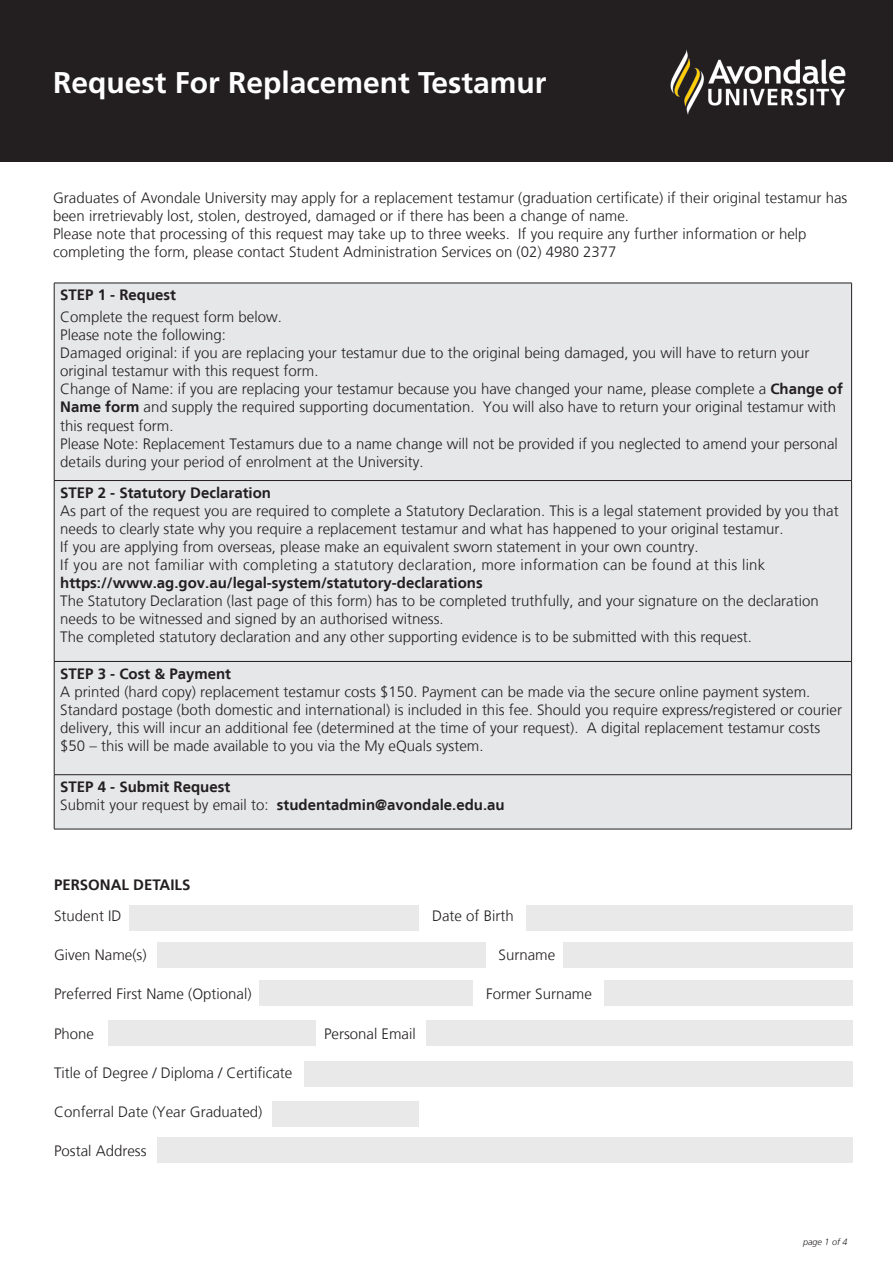
<style>
.page{position:relative;width:893px;height:1263px;background:#fff}
.page>*{position:absolute;margin:0;border:0;box-sizing:border-box;transform-origin:0 0}
.t1{font:700 30px "Frutiger";color:#fff}
.t2{font:300 15px/18px "Frutiger LT";color:#231f20}
.t3{font:700 15px "Frutiger LT";color:#231f20}
.t4{font:300 15px "Frutiger LT";letter-spacing:.02em;color:#231f20}
.t5{font:italic 300 9px "Frutiger LT";color:#231f20}
.s1{font-weight:700}
.s2{font-weight:300}
</style>
<div class="page">
<div style="left:0;top:0;width:893px;height:162px;background:#231f20"></div>
<img style="left:670px;top:50px;width:176px;height:65px">
<div style="left:55px;top:284px;width:796px;height:545px;background:#e6e7e9"></div>
<hr style="left:54px;top:283px;width:798px;height:1px;background:#231f20">
<hr style="left:54px;top:283px;width:1px;height:197px;background:#231f20">
<hr style="left:851px;top:283px;width:1px;height:197px;background:#231f20">
<hr style="left:54px;top:480px;width:798px;height:1px;background:#231f20">
<hr style="left:54px;top:481px;width:1px;height:180px;background:#231f20">
<hr style="left:851px;top:481px;width:1px;height:180px;background:#231f20">
<hr style="left:54px;top:661px;width:798px;height:1px;background:#231f20">
<hr style="left:54px;top:662px;width:1px;height:112px;background:#231f20">
<hr style="left:851px;top:662px;width:1px;height:112px;background:#231f20">
<hr style="left:54px;top:774px;width:798px;height:1px;background:#231f20">
<hr style="left:54px;top:775px;width:1px;height:54px;background:#231f20">
<hr style="left:851px;top:775px;width:1px;height:54px;background:#231f20">
<hr style="left:54px;top:829px;width:798px;height:1px;background:#231f20">
<div style="left:130px;top:905px;width:289px;height:25px;background:#e9e9e9"></div>
<div style="left:157px;top:942px;width:329px;height:26px;background:#e9e9e9"></div>
<div style="left:259px;top:980px;width:214px;height:25px;background:#e9e9e9"></div>
<div style="left:108px;top:1021px;width:208px;height:25px;background:#e9e9e9"></div>
<div style="left:426px;top:1021px;width:427px;height:25px;background:#e9e9e9"></div>
<div style="left:304px;top:1061px;width:549px;height:25px;background:#e9e9e9"></div>
<div style="left:157px;top:1138px;width:696px;height:25px;background:#e9e9e9"></div>
<div style="left:272px;top:1102px;width:147px;height:25px;background:#e9e9e9"></div>
<div style="left:564px;top:942px;width:289px;height:26px;background:#e9e9e9"></div>
<div style="left:605px;top:980px;width:248px;height:25px;background:#e9e9e9"></div>
<div style="left:526px;top:905px;width:327px;height:25px;background:#e9e9e9"></div>
<p class="t1" style="left:53px;top:64px;width:495px">Request For Replacement Testamur</p>
<p class="t2" style="left:53px;top:189px;width:796px">Graduates of Avondale University may apply for a replacement testamur (graduation certificate) if their original testamur has been irretrievably lost, stolen, destroyed, damaged or if there has been a change of name.</p>
<p class="t2" style="left:53px;top:225px;width:755px">Please note that processing of this request may take up to three weeks. If you require any further information or help completing the form, please contact Student Administration Services on (02) 4980 2377</p>
<p class="t3" style="left:60px;top:286px;width:117px">STEP 1 - Request</p>
<p class="t2" style="left:60px;top:308px;width:223px">Complete the request form below.</p>
<p class="t2" style="left:60px;top:326px;width:167px">Please note the following:</p>
<p class="t2" style="left:60px;top:344px;width:751px">Damaged original: if you are replacing your testamur due to the original being damaged, you will have to return your original testamur with this request form.</p>
<p class="t2" style="left:60px;top:380px;width:784px">Change of Name: if you are replacing your testamur because you have changed your name, please complete a <span class="s1">Change of<br>Name form</span> and supply the required supporting documentation. You will also have to return your original testamur with this request form.</p>
<p class="t2" style="left:60px;top:434px;width:779px">Please Note: Replacement Testamurs due to a name change will not be provided if you neglected to amend your personal details during your period of enrolment at the University.</p>
<p class="t3" style="left:60px;top:484px;width:212px">STEP 2 - Statutory Declaration</p>
<p class="t2" style="left:60px;top:502px;width:780px">As part of the request you are required to complete a Statutory Declaration. This is a legal statement provided by you that needs to clearly state why you require a replacement testamur and what has happened to your original testamur.</p>
<p class="t2" style="left:60px;top:538px;width:640px">If you are applying from overseas, please make an equivalent sworn statement in your own country.</p>
<p class="t4" style="left:60px;top:556px;width:707px">If you are not familiar with completing a statutory declaration, more information can be found at this link</p>
<p class="t3" style="left:60px;top:574px;width:424px">https://www.ag.gov.au/legal-system/statutory-declarations</p>
<p class="t2" style="left:60px;top:592px;width:760px">The Statutory Declaration (last page of this form) has to be completed truthfully, and your signature on the declaration needs to be witnessed and signed by an authorised witness.</p>
<p class="t2" style="left:60px;top:628px;width:693px">The completed statutory declaration and any other supporting evidence is to be submitted with this request.</p>
<p class="t3" style="left:60px;top:665px;width:172px">STEP 3 - Cost &amp; Payment</p>
<p class="t2" style="left:60px;top:683px;width:752px">A printed (hard copy) replacement testamur costs $150. Payment can be made via the secure online payment system.</p>
<p class="t2" style="left:60px;top:701px;width:783px">Standard postage (both domestic and international) is included in this fee. Should you require express/registered or courier delivery, this will incur an additional fee (determined at the time of your request). A digital replacement testamur costs $50 – this will be made available to you via the My eQuals system.</p>
<p class="t3" style="left:60px;top:778px;width:172px">STEP 4 - Submit Request</p>
<p class="t3" style="left:60px;top:796px;width:446px"><span class="s2">Submit your request by email to:</span> studentadmin@avondale.edu.au</p>
<p class="t3" style="left:54px;top:876px;width:138px">PERSONAL DETAILS</p>
<p class="t2" style="left:54px;top:907px;width:69px">Student ID</p>
<p class="t2" style="left:432px;top:907px;width:83px">Date of Birth</p>
<p class="t2" style="left:54px;top:946px;width:94px">Given Name(s)</p>
<p class="t2" style="left:499px;top:946px;width:58px">Surname</p>
<p class="t2" style="left:54px;top:985px;width:199px">Preferred First Name (Optional)</p>
<p class="t2" style="left:486px;top:985px;width:107px">Former Surname</p>
<p class="t2" style="left:54px;top:1024px;width:42px">Phone</p>
<p class="t2" style="left:324px;top:1024px;width:93px">Personal Email</p>
<p class="t2" style="left:54px;top:1064px;width:240px">Title of Degree / Diploma / Certificate</p>
<p class="t2" style="left:54px;top:1103px;width:210px">Conferral Date (Year Graduated)</p>
<p class="t2" style="left:54px;top:1142px;width:94px">Postal Address</p>
<p class="t5" style="left:803px;top:1237px;width:46px">page 1 of 4</p>
</div>
